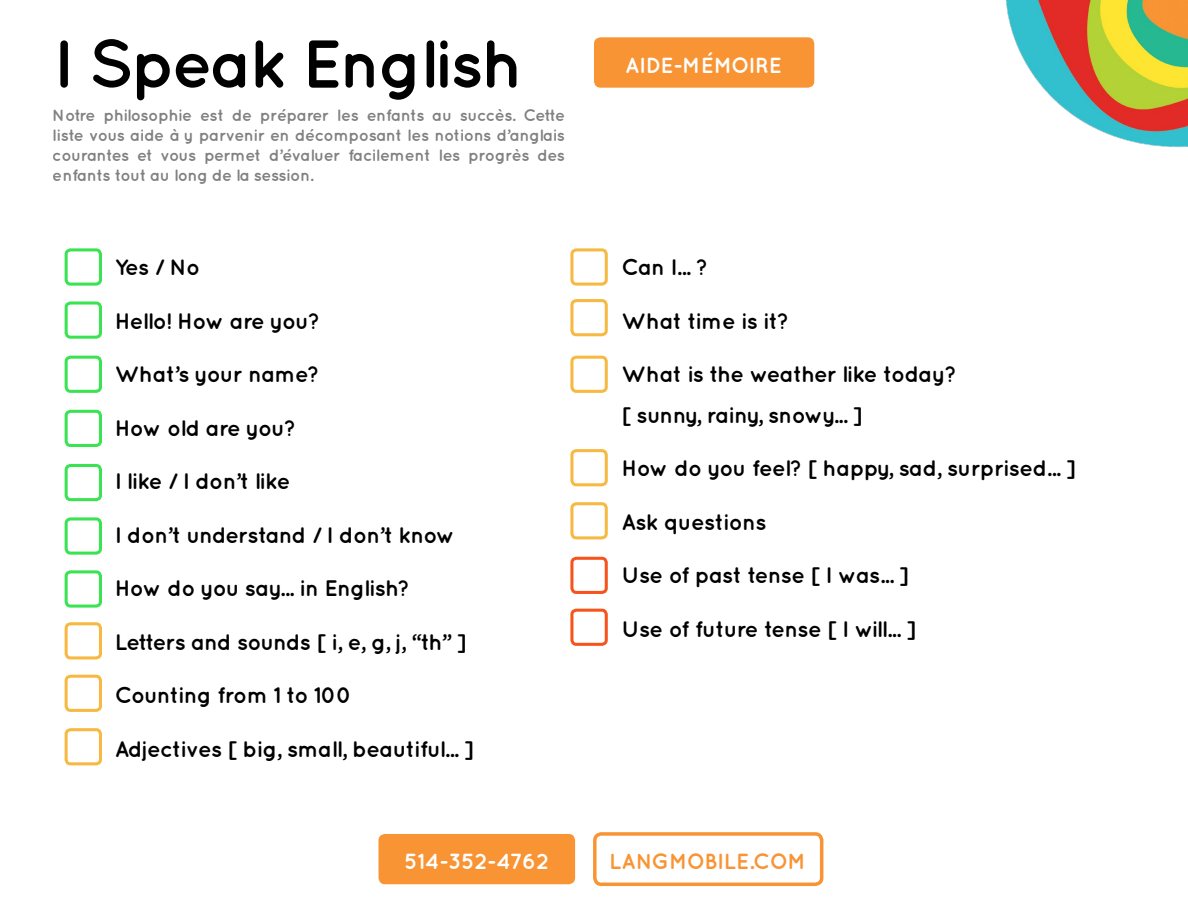
<style>
.page{position:relative;width:1188px;height:918px;background:#fff}
.page>*{position:absolute;margin:0;border:0;box-sizing:border-box;transform-origin:0 0}
.t1{font:700 67.5px "Quicksand";letter-spacing:-.04em;color:#000}
.t2{font:700 22.5px/40.5px "Quicksand";letter-spacing:-.03em;color:#000}
.t3{font:700 22.5px "Quicksand";letter-spacing:-.05em;color:#000}
.t4{font:700 21.9px "Quicksand";color:#fff}
.t5{font:700 21.9px "Quicksand";letter-spacing:-.01em;color:#f89434}
.t6{font:700 16.5px/19.8px "Quicksand";letter-spacing:-.03em;color:#000;text-align:justify}
</style>
<div class="page">
<img style="left:1006px;top:0;width:182px;height:148px">
<div style="left:379px;top:834px;width:196px;height:50px;background:#f89434;border-radius:7px"></div>
<div style="left:593px;top:832px;width:230px;height:54px;border:3px solid #f89434;border-radius:7px"></div>
<div style="left:594px;top:37px;width:220px;height:51px;background:#f89434;border-radius:7px"></div>
<div style="left:65px;top:248px;width:37px;height:38px;border:3px solid #3ae351;border-radius:4px"></div>
<div style="left:65px;top:301px;width:37px;height:38px;border:3px solid #3ae351;border-radius:4px"></div>
<div style="left:65px;top:356px;width:37px;height:37px;border:3px solid #3ae351;border-radius:4px"></div>
<div style="left:65px;top:410px;width:37px;height:37px;border:3px solid #3ae351;border-radius:4px"></div>
<div style="left:65px;top:464px;width:37px;height:37px;border:3px solid #3ae351;border-radius:4px"></div>
<div style="left:65px;top:517px;width:37px;height:38px;border:3px solid #3ae351;border-radius:4px"></div>
<div style="left:65px;top:570px;width:37px;height:38px;border:3px solid #3ae351;border-radius:4px"></div>
<div style="left:65px;top:622px;width:37px;height:37px;border:3px solid #f7b941;border-radius:4px"></div>
<div style="left:570px;top:248px;width:38px;height:38px;border:3px solid #f7b941;border-radius:4px"></div>
<div style="left:570px;top:299px;width:38px;height:37px;border:3px solid #f7b941;border-radius:4px"></div>
<div style="left:570px;top:356px;width:38px;height:37px;border:3px solid #f7b941;border-radius:4px"></div>
<div style="left:570px;top:449px;width:38px;height:37px;border:3px solid #f7b941;border-radius:4px"></div>
<div style="left:570px;top:502px;width:38px;height:37px;border:3px solid #f7b941;border-radius:4px"></div>
<div style="left:570px;top:557px;width:38px;height:37px;border:3px solid #f7541d;border-radius:4px"></div>
<div style="left:570px;top:609px;width:38px;height:37px;border:3px solid #f7541d;border-radius:4px"></div>
<div style="left:65px;top:675px;width:37px;height:37px;border:3px solid #f7b941;border-radius:4px"></div>
<div style="left:65px;top:728px;width:37px;height:37px;border:3px solid #f7b941;border-radius:4px"></div>
<h1 class="t1" style="left:53px;top:24px;width:471px">I Speak English</h1>
<p class="t6" style="left:53px;top:105px;width:514px">Notre philosophie est de préparer les enfants au succès. Cette liste vous aide à y parvenir en décomposant les notions d’anglais courantes et vous permet d’évaluer facilement les progrès des enfants tout au long de la session.</p>
<p class="t2" style="left:115px;top:246px;width:87px">Yes / No</p>
<p class="t2" style="left:115px;top:300px;width:207px">Hello! How are you?</p>
<p class="t2" style="left:115px;top:353px;width:206px">What’s your name?</p>
<p class="t2" style="left:115px;top:407px;width:183px">How old are you?</p>
<p class="t2" style="left:115px;top:460px;width:177px">I like / I don’t like</p>
<p class="t2" style="left:115px;top:514px;width:342px">I don’t understand / I don’t know</p>
<p class="t2" style="left:115px;top:567px;width:297px">How do you say... in English?</p>
<p class="t3" style="left:115px;top:628px;width:353px">Letters and sounds [ i, e, g, j, ‘‘th’’ ]</p>
<p class="t2" style="left:115px;top:674px;width:239px">Counting from 1 to 100</p>
<p class="t2" style="left:115px;top:728px;width:361px">Adjectives [ big, small, beautiful... ]</p>
<p class="t4" style="left:625px;top:52px;width:158px">AIDE-MÉMOIRE</p>
<p class="t2" style="left:622px;top:246px;width:88px">Can I... ?</p>
<p class="t2" style="left:622px;top:300px;width:169px">What time is it?</p>
<p class="t2" style="left:622px;top:353px;width:337px">What is the weather like today? [ sunny, rainy, snowy... ]</p>
<p class="t2" style="left:622px;top:447px;width:456px">How do you feel? [ happy, sad, surprised... ]</p>
<p class="t2" style="left:622px;top:501px;width:146px">Ask questions</p>
<p class="t2" style="left:622px;top:554px;width:289px">Use of past tense [ I was... ]</p>
<p class="t2" style="left:622px;top:608px;width:296px">Use of future tense [ I will... ]</p>
<p class="t4" style="left:404px;top:849px;width:146px">514-352-4762</p>
<p class="t5" style="left:609px;top:849px;width:198px">LANGMOBILE.COM</p>
</div>
